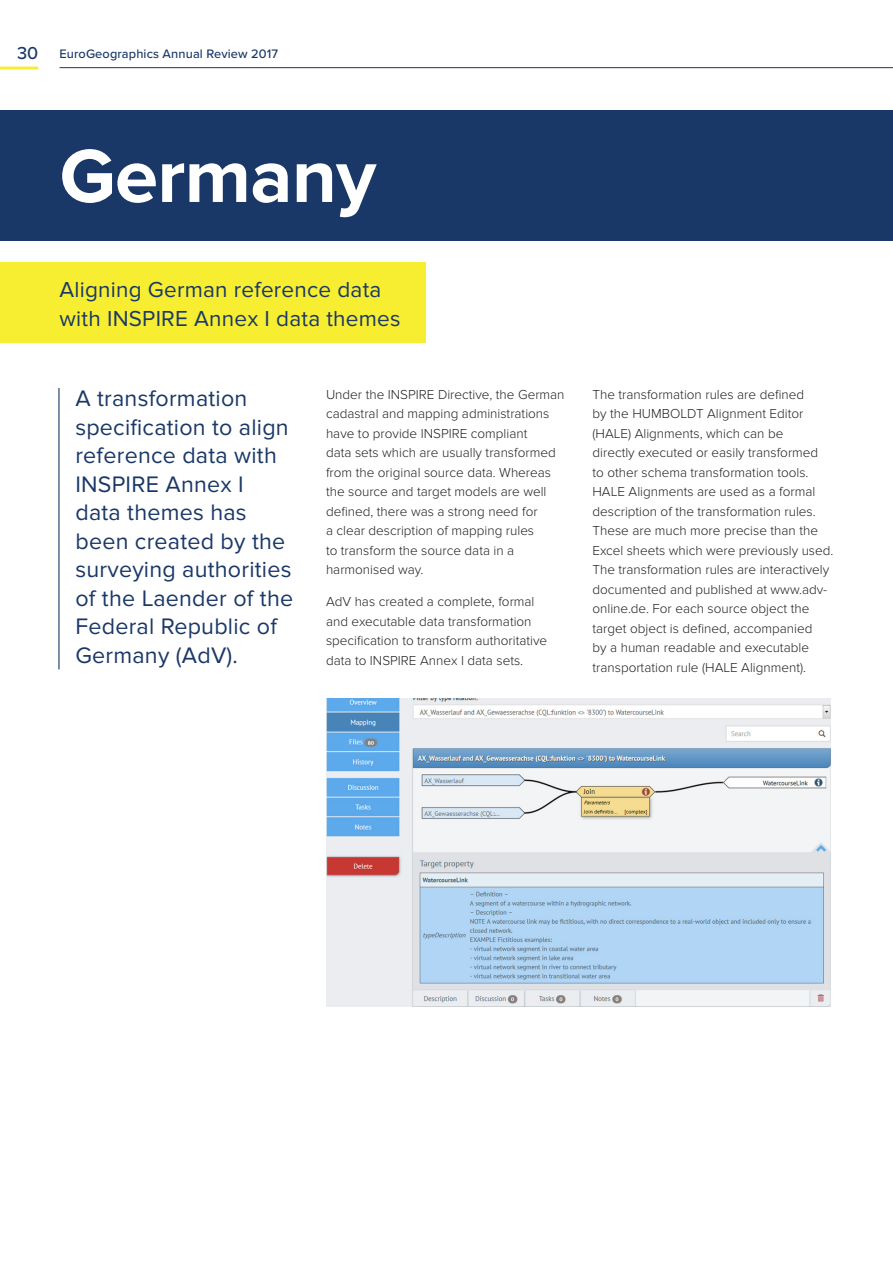
<style>
.page{position:relative;width:893px;height:1263px;background:#fff}
.page>*{position:absolute;margin:0;border:0;box-sizing:border-box;transform-origin:0 0}
.t1{font:700 78px "Proxima Nova";letter-spacing:-.01em;color:#fff}
.t2{font:23.25px/28.5px "Proxima Nova";letter-spacing:.01em;color:#1a3867}
.t3{font:22.5px/28.5px "Proxima Nova";letter-spacing:.01em;color:#1a3867}
.t4{font:300 13.5px/19.5px "Proxima Nova";color:#231f20}
.t5{font:500 12.75px "Proxima Nova";letter-spacing:.01em;color:#1a3867}
.s1{font-size:18px}
</style>
<div class="page">
<img style="left:326px;top:698px;width:505px;height:309px">
<hr style="left:60px;top:67px;width:833px;height:1px;background:#1a3867">
<hr style="left:0;top:67px;width:38px;height:3px;background:#f7ee32">
<div style="left:0;top:111px;width:893px;height:130px;background:#1a3867"></div>
<div style="left:0;top:262px;width:425px;height:81px;background:#f7ee32"></div>
<hr style="left:58px;top:388px;width:2px;height:281px;background:#1a3867">
<p class="t5" style="left:17px;top:46px;width:263px"><span class="s1">30</span> EuroGeographics Annual Review 2017</p>
<p class="t1" style="left:60px;top:131px;width:318px">Germany</p>
<p class="t3" style="left:60px;top:276px;width:343px">Aligning German reference data with INSPIRE Annex I data themes</p>
<p class="t2" style="left:75px;top:385px;width:219px">A transformation specification to align reference data with<br>INSPIRE Annex I data themes has been created by the surveying authorities of the Laender of the<br>Federal Republic of<br>Germany (AdV).</p>
<p class="t4" style="left:326px;top:385px;width:240px">Under the INSPIRE Directive, the German cadastral and mapping administrations have to provide INSPIRE compliant<br>data sets which are usually transformed from the original source data. Whereas the source and target models are well defined, there was a strong need for<br>a clear description of mapping rules<br>to transform the source data in a harmonised way.</p>
<p class="t4" style="left:326px;top:592px;width:223px">AdV has created a complete, formal and executable data transformation specification to transform authoritative data to INSPIRE Annex I data sets.</p>
<p class="t4" style="left:592px;top:385px;width:242px">The transformation rules are defined<br>by the HUMBOLDT Alignment Editor (HALE) Alignments, which can be<br>directly executed or easily transformed<br>to other schema transformation tools.<br>HALE Alignments are used as a formal description of the transformation rules.<br>These are much more precise than the Excel sheets which were previously used.<br>The transformation rules are interactively documented and published at www.adv&shy;online.de. For each source object the target object is defined, accompanied<br>by a human readable and executable transportation rule (HALE Alignment).</p>
</div>
